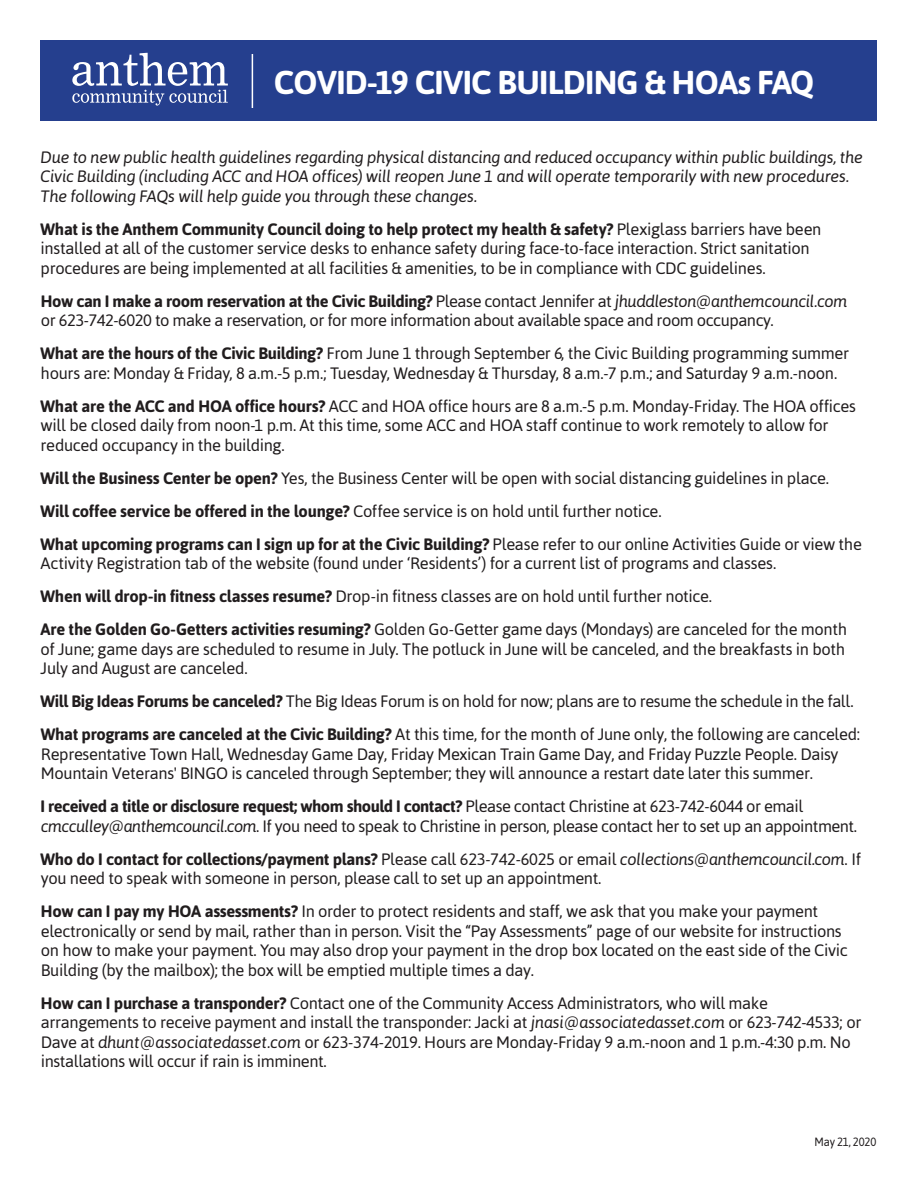
<style>
.page{position:relative;width:918px;height:1188px;background:#fff}
.page>*{position:absolute;margin:0;border:0;box-sizing:border-box;transform-origin:0 0}
.t1{font:700 33px "Asap";letter-spacing:-.025em;color:#fff}
.t2{font:16.5px/19.5px "Asap";letter-spacing:-.02em;color:#211d1e}
.t3{font:italic 16.5px/19.5px "Asap";letter-spacing:-.02em;color:#211d1e}
.t4{font:16.5px/19.5px "Asap";letter-spacing:-.02em;color:#211d1e}
.t5{font:12px "Asap";letter-spacing:-.015em;color:#211d1e;scale:.93 1}
.s1{font-style:inherit}
.s2{font-weight:700}
.s3{font-style:italic}
</style>
<div class="page">
<div style="left:40px;top:40px;width:838px;height:82px;background:#253f8e"></div>
<svg style="left:72px;top:53px;width:156px;height:53px"></svg>
<hr style="left:252px;top:54px;width:1px;height:54px;background:#fff">
<h1 class="t1" style="left:274px;top:63px;width:542px">COVID-19 CIVIC BUILDING <span class="s1">&amp;</span> HOAs FAQ</h1>
<p class="t3" style="left:40px;top:147px;width:824px">Due to new public health guidelines regarding physical distancing and reduced occupancy within public buildings, the<br>Civic Building (including ACC and HOA offices) will reopen June 1 and will operate temporarily with new procedures.<br>The following FAQs will help guide you through these changes.</p>
<p class="t2" style="left:40px;top:219px;width:783px"><span class="s2">What is the Anthem Community Council doing to help protect my health &amp; safety?</span> Plexiglass barriers have been installed at all of the customer service desks to enhance safety during face-to-face interaction. Strict sanitation procedures are being implemented at all facilities &amp; amenities, to be in compliance with CDC guidelines.</p>
<p class="t2" style="left:40px;top:291px;width:809px"><span class="s2">How can I make a room reservation at the Civic Building?</span> Please contact Jennifer at <span class="s3">jhuddleston@anthemcouncil.com </span>or 623-742-6020 to make a reservation, or for more information about available space and room occupancy.</p>
<p class="t2" style="left:41px;top:344px;width:810px"><span class="s2">What are the hours of the Civic Building?</span> From June 1 through September <span class="s1">6</span>, the Civic Building programming summer hours are: Monday &amp; Friday, 8 a.m.-5 p.m.; Tuesday, Wednesday &amp; Thursday, 8 a.m.-7 p.m.; and Saturday 9 a.m.-noon.</p>
<p class="t2" style="left:40px;top:396px;width:817px"><span class="s2">What are the ACC and HOA office hours?</span> ACC and HOA office hours are 8 a.m.-5 p.m. Monday-Friday. The HOA offices will be closed daily from noon-1 p.m. At this time, some ACC and HOA staff continue to work remotely to allow for reduced occupancy in the building.</p>
<p class="t2" style="left:40px;top:461px;width:823px;line-height:33px"><span class="s2">Will the Business Center be open?</span> Yes, the Business Center will be open with social distancing guidelines in place.<br><span class="s2">Will coffee service be offered in the lounge?</span> Coffee service is on hold until further notice.<br><span class="s2">What upcoming programs can I sign up for at the Civic Building?</span> Please refer to our online Activities Guide or view the</p>
<p class="t2" style="left:40px;top:547px;width:808px;line-height:33px">Activity Registration tab of the website (found under ‘Residents’) for a current list of programs and classes.<br><span class="s2">When will drop-in fitness classes resume?</span> Drop-in fitness classes are on hold until further notice.<br><span class="s2">Are the Golden Go-Getters activities resuming?</span> Golden Go-Getter game days (Mondays) are canceled for the month</p>
<p class="t2" style="left:41px;top:639px;width:806px">of June; game days are scheduled to resume in July. The potluck in June will be canceled, and the breakfasts in both<br>July and August are canceled.</p>
<p class="t2" style="left:40px;top:685px;width:821px;line-height:33px"><span class="s2">Will Big Ideas Forums be canceled?</span> The Big Ideas Forum is on hold for now; plans are to resume the schedule in the fall.<br><span class="s2">What programs are canceled at the Civic Building?</span> At this time, for the month of June only, the following are canceled:</p>
<p class="t4" style="left:41px;top:744px;width:799px"><span class="s1">Representative Town Hall, Wednesday Game Day, Friday Mexican Train Game Day, and Friday Puzzle People.</span> Daisy<br>Mountain Veterans' BINGO is canceled through September; they will announce a restart date later this summer.</p>
<p class="t2" style="left:41px;top:797px;width:818px"><span class="s2">I received a title or disclosure request; whom should I contact?</span> Please contact Christine at 623-742-6044 or email <span class="s3">cmcculley@anthemcouncil.com</span>. If you need to speak to Christine in person, please contact her to set up an appointment.</p>
<p class="t2" style="left:41px;top:849px;width:822px"><span class="s2">Who do I contact for collections/payment plans?</span> Please call 623-742-6025 or email <span class="s3">collections@anthemcouncil.com</span>. If you need to speak with someone in person, please call to set up an appointment.</p>
<p class="t2" style="left:41px;top:902px;width:809px"><span class="s2">How can I pay my HOA assessments?</span> In order to protect residents and staff, we ask that you make your payment electronically or send by mail, rather than in person. Visit the “Pay Assessments” page of our website for instructions on how to make your payment. You may also drop your payment in the drop box located on the east side of the Civic Building (by the mailbox); the box will be emptied multiple times a day.</p>
<p class="t2" style="left:41px;top:993px;width:822px"><span class="s2">How can I purchase a transponder?</span> Contact one of the Community Access Administrators, who will make arrangements to receive payment and install the transponder: Jacki at <span class="s3">jnasi@associatedasset.com</span> or 623-742-4533; or Dave at <span class="s3">dhunt@associatedasset.com</span> or 623-374-2019. Hours are Monday-Friday 9 a.m.-noon and 1 p.m.-4:30 p.m. No installations will occur if rain is imminent.</p>
<p class="t5" style="left:815px;top:1135px;width:68px">May 2<span class="s1">1</span>, 2020</p>
</div>
